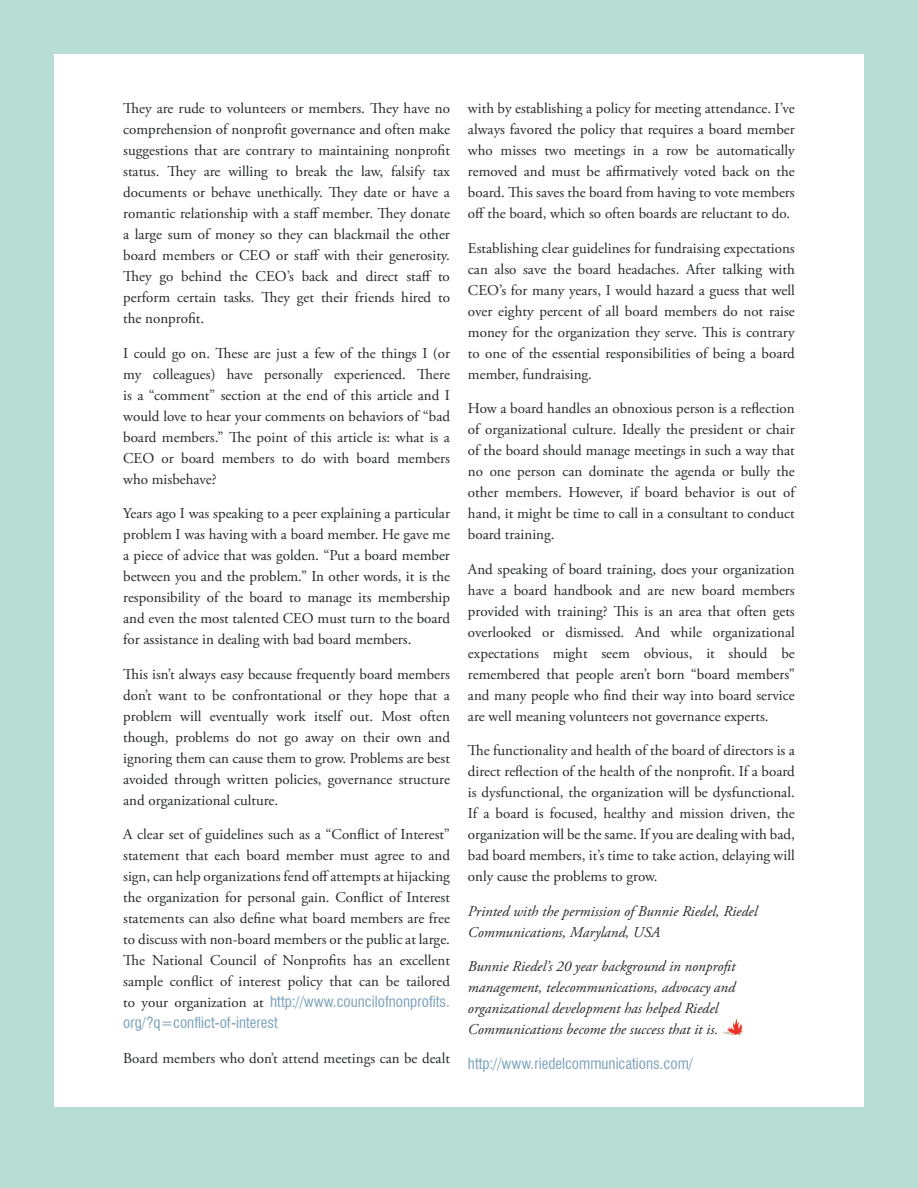
<style>
.page{position:relative;width:918px;height:1188px;background:#b7ddd5}
.page>*{position:absolute;margin:0;border:0;box-sizing:border-box;transform-origin:0 0}
.t1{font:15px/21px "Adobe Garamond Pro";color:#252727;text-align:justify}
.t2{font:italic 15px/21px "Adobe Garamond Pro";color:#252727}
.t3{font:condensed 15px "Swiss 721 BT";color:#7aa1b9}
.s1{font-family:"Swiss 721 BT";font-stretch:condensed;color:#7aa1b9}
</style>
<div class="page">
<div style="left:54px;top:54px;width:810px;height:1053px;background:#fff"></div>
<svg style="left:722px;top:1018px;width:21px;height:17px"></svg>
<hr style="left:917px;top:0;width:1px;height:513px;background:#000">
<p class="t1" style="left:123px;top:99px;width:328px">They are rude to volunteers or members. They have no comprehension of nonprofit governance and often make suggestions that are contrary to maintaining nonprofit status. They are willing to break the law, falsify tax documents or behave unethically. They date or have a romantic relationship with a staff member. They donate a large sum of money so they can blackmail the other board members or CEO or staff with their generosity.<br>They go behind the CEO’s back and direct staff to perform certain tasks. They get their friends hired to the nonprofit.</p>
<p class="t1" style="left:123px;top:343px;width:328px">I could go on. These are just a few of the things I (or my colleagues) have personally experienced. There is a “comment” section at the end of this article and I would love to hear your comments on behaviors of “bad board members.” The point of this article is: what is a CEO or board members to do with board members who misbehave?</p>
<p class="t1" style="left:123px;top:504px;width:328px">Years ago I was speaking to a peer explaining a particular problem I was having with a board member. He gave me a piece of advice that was golden. “Put a board member between you and the problem.” In other words, it is the responsibility of the board to manage its membership and even the most talented CEO must turn to the board for assistance in dealing with bad board members.</p>
<p class="t1" style="left:123px;top:664px;width:328px">This isn’t always easy because frequently board members don’t want to be confrontational or they hope that a problem will eventually work itself out. Most often though, problems do not go away on their own and ignoring them can cause them to grow. Problems are best avoided through written policies, governance structure and organizational culture.</p>
<p class="t1" style="left:123px;top:825px;width:328px">A clear set of guidelines such as a “Conflict of Interest” statement that each board member must agree to and sign, can help organizations fend off attempts at hijacking the organization for personal gain. Conflict of Interest statements can also define what board members are free to discuss with non-board members or the public at large.<br>The National Council of Nonprofits has an excellent sample conflict of interest policy that can be tailored to your organization at <span class="s1">http://www.councilofnonprofits. org/?q=conflict-of-interest</span></p>
<p class="t1" style="left:123px;top:1048px;width:328px">Board members who don’t attend meetings can be dealt</p>
<p class="t1" style="left:468px;top:99px;width:328px">with by establishing a policy for meeting attendance. I’ve always favored the policy that requires a board member who misses two meetings in a row be automatically removed and must be affirmatively voted back on the board. This saves the board from having to vote members off the board, which so often boards are reluctant to do.</p>
<p class="t1" style="left:468px;top:238px;width:328px">Establishing clear guidelines for fundraising expectations can also save the board headaches. After talking with CEO’s for many years, I would hazard a guess that well over eighty percent of all board members do not raise money for the organization they serve. This is contrary to one of the essential responsibilities of being a board member, fundraising.</p>
<p class="t1" style="left:468px;top:399px;width:328px">How a board handles an obnoxious person is a reflection of organizational culture. Ideally the president or chair of the board should manage meetings in such a way that no one person can dominate the agenda or bully the other members. However, if board behavior is out of hand, it might be time to call in a consultant to conduct board training.</p>
<p class="t1" style="left:468px;top:559px;width:328px">And speaking of board training, does your organization have a board handbook and are new board members provided with training? This is an area that often gets overlooked or dismissed. And while organizational expectations might seem obvious, it should be remembered that people aren’t born “board members” and many people who find their way into board service are well meaning volunteers not governance experts.</p>
<p class="t1" style="left:468px;top:741px;width:328px">The functionality and health of the board of directors is a direct reflection of the health of the nonprofit. If a board is dysfunctional, the organization will be dysfunctional.<br>If a board is focused, healthy and mission driven, the organization will be the same. If you are dealing with bad, bad board members, it’s time to take action, delaying will only cause the problems to grow.</p>
<p class="t2" style="left:468px;top:901px;width:291px">Printed with the permission of Bunnie Riedel, Riedel<br>Communications, Maryland, USA</p>
<p class="t2" style="left:468px;top:957px;width:269px">Bunnie Riedel’s 20 year background in nonprofit management, telecommunications, advocacy and organizational development has helped Riedel Communications become the success that it is.</p>
<p class="t3" style="left:468px;top:1055px;width:227px">http://www.riedelcommunications.com/</p>
</div>
